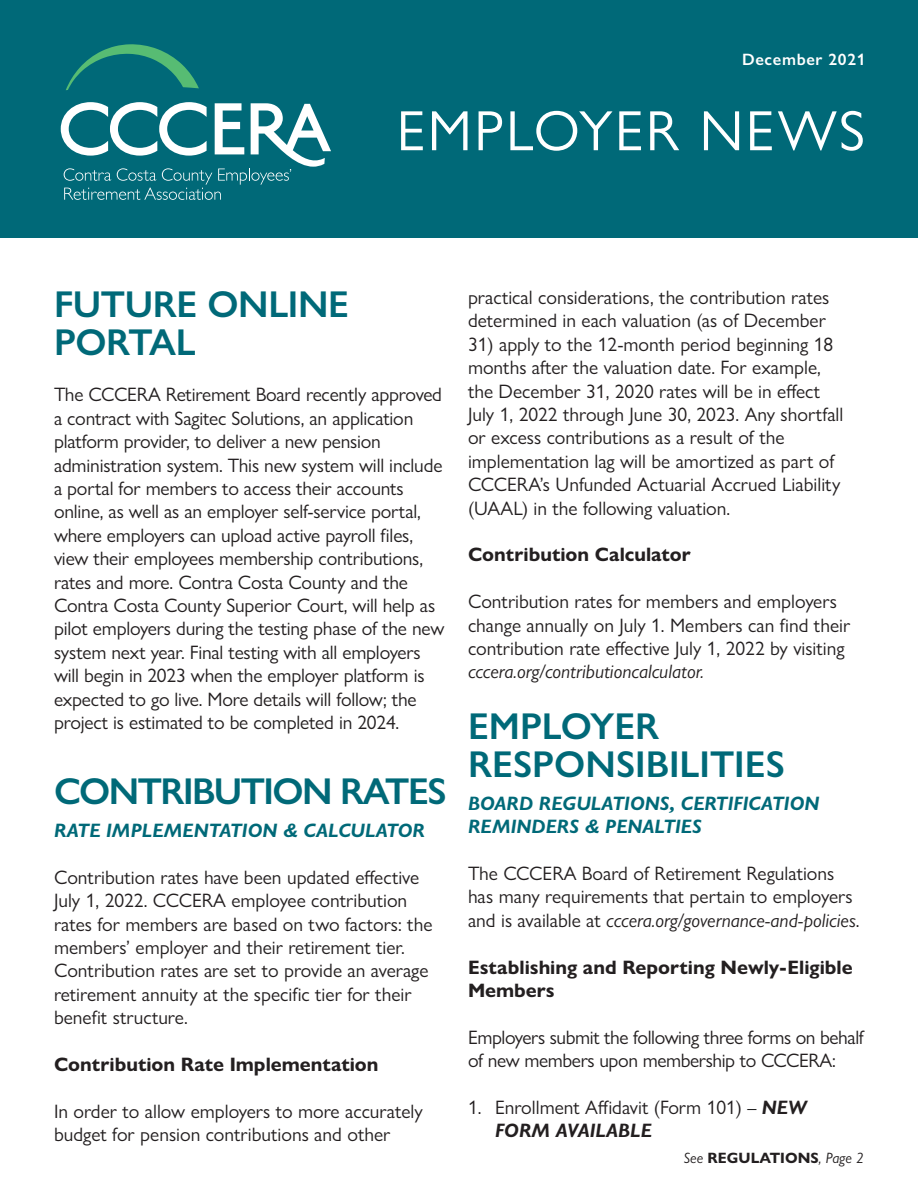
<style>
.page{position:relative;width:918px;height:1188px;background:#fff}
.page>*{position:absolute;margin:0;border:0;box-sizing:border-box;transform-origin:0 0}
.t1{font:57px "Gill Sans Nova";letter-spacing:.04em;color:#fff}
.t2{font:600 37.5px/37.5px "Gill Sans Nova";letter-spacing:-.01em;color:#006978}
.t3{font:600 37.5px "Gill Sans Nova";letter-spacing:-.04em;color:#006978}
.t4{font:19.5px/23.4px "Gill Sans Nova";color:#231f20}
.t5{font:700 19.5px/23.4px "Gill Sans Nova";color:#231f20}
.t6{font:19.5px/23.4px "Gill Sans Nova";letter-spacing:-.02em;color:#231f20}
.t7{font:italic 700 19.5px/23.4px "Gill Sans Nova";color:#006978}
.t8{font:600 16.5px "Gill Sans Nova";letter-spacing:.04em;color:#fff}
.t9{font:700 15px "Gill Sans Nova";color:#231f20}
.s1{font-style:italic}
.s2{font-size:18px;color:#000}
.s3{font-weight:700;font-style:italic}
.s4{font-weight:400;font-style:italic}
</style>
<div class="page">
<div style="left:0;top:0;width:918px;height:238px;background:#006978"></div>
<svg style="left:66px;top:44px;width:133px;height:46px"></svg>
<svg style="left:61px;top:102px;width:270px;height:98px"></svg>
<p class="t8" style="left:742px;top:49px;width:125px">December 2021</p>
<p class="t1" style="left:397px;top:96px;width:470px">EMPLOYER NEWS</p>
<p class="t2" style="left:54px;top:285px;width:297px">FUTURE ONLINE<br>PORTAL</p>
<p class="t4" style="left:54px;top:383px;width:392px">The CCCERA Retirement Board recently approved a contract with Sagitec Solutions, an application platform provider, to deliver a new pension administration system. This new system will include a portal for members to access their accounts online, as well as an employer self-service portal, where employers can upload active payroll files, view their employees membership contributions, rates and more. Contra Costa County and the Contra Costa County Superior Court, will help as pilot employers during the testing phase of the new system next year. Final testing with all employers will begin in 2023 when the employer platform is expected to go live. More details will follow; the project is estimated to be completed in 2024.</p>
<p class="t3" style="left:54px;top:768px;width:394px">CONTRIBUTION RATES</p>
<p class="t7" style="left:54px;top:818px;width:372px">RATE IMPLEMENTATION &amp; CALCULATOR</p>
<p class="t4" style="left:54px;top:865px;width:380px">Contribution rates have been updated effective July 1, 2022. CCCERA employee contribution rates for members are based on two factors: the members’ employer and their retirement tier.<br>Contribution rates are set to provide an average retirement annuity at the specific tier for their benefit structure.</p>
<p class="t5" style="left:54px;top:1053px;width:326px">Contribution Rate Implementation</p>
<p class="t4" style="left:54px;top:1099px;width:370px">In order to allow employers to more accurately budget for pension contributions and other</p>
<p class="t4" style="left:468px;top:286px;width:363px">practical considerations, the contribution rates determined in each valuation (as of December</p>
<p class="t4" style="left:468px;top:332px;width:377px">31) apply to the 12-month period beginning 18 months after the valuation date. For example, the December 31, 2020 rates will be in effect July 1, 2022 through June 30, 2023. Any shortfall or excess contributions as a result of the implementation lag will be amortized as part of CCCERA’s Unfunded Actuarial Accrued Liability (UAAL) in the following valuation.</p>
<p class="t5" style="left:468px;top:543px;width:224px">Contribution Calculator</p>
<p class="t4" style="left:468px;top:590px;width:384px">Contribution rates for members and employers change annually on July 1. Members can find their contribution rate effective July 1, 2022 by visiting <span class="s1">cccera.org/contributioncalculator.</span></p>
<p class="t2" style="left:468px;top:708px;width:318px">EMPLOYER<br>RESPONSIBILITIES</p>
<p class="t7" style="left:468px;top:791px;width:353px">BOARD REGULATIONS, CERTIFICATION<br>REMINDERS &amp; PENALTIES</p>
<p class="t4" style="left:468px;top:862px;width:393px">The CCCERA Board of Retirement Regulations has many requirements that pertain to employers and is available at <span class="s1">cccera.org/governance-and-policies</span>.</p>
<p class="t5" style="left:468px;top:955px;width:386px">Establishing and Reporting Newly-Eligible<br>Members</p>
<p class="t6" style="left:468px;top:1025px;width:397px">Employers submit the following three forms on behalf of new members upon membership to CCCERA:</p>
<p class="t4" style="left:495px;top:1096px;width:314px;text-indent:-27px">1. Enrollment Affidavit (Form 101) <span class="s2">–</span> <span class="s3">NEW<br>FORM AVAILABLE</span></p>
<p class="t9" style="left:684px;top:1149px;width:182px"><span class="s4">See</span> REGULATIONS<span class="s4">, Page 2</span></p>
</div>
